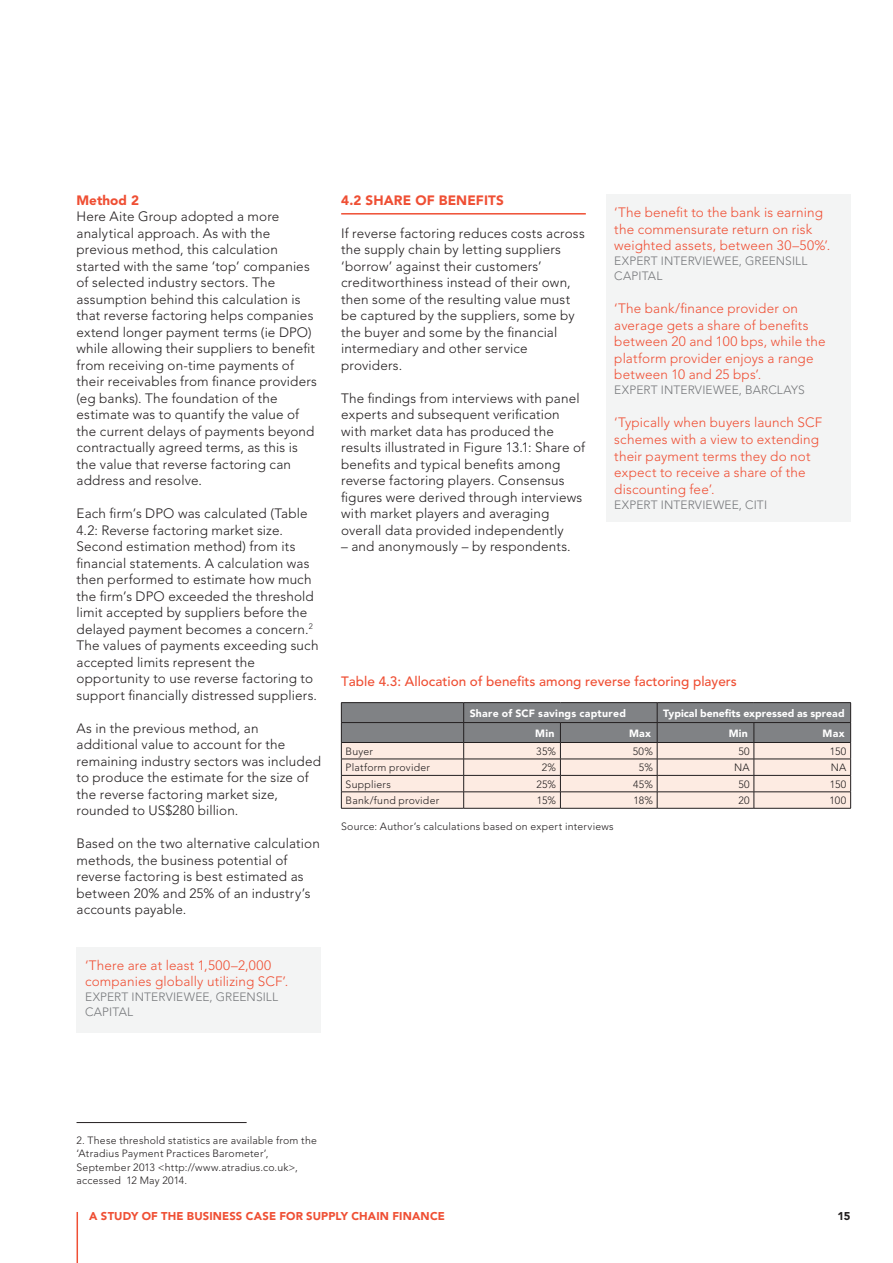
<style>
.page{position:relative;width:893px;height:1263px;background:#fff}
.page>*{position:absolute;margin:0;border:0;box-sizing:border-box;transform-origin:0 0}
.t1{font:300 13.5px/16.5px "Avenir LT Std";letter-spacing:.01em;color:#231f20}
.t2{font:300 13.5px/16.5px "Avenir LT Std";letter-spacing:.01em;color:#ef4f34}
.t3{font:500 13.5px "Avenir LT Std";color:#ef4f34}
.t4{font:900 13.5px "Avenir LT Std";letter-spacing:.005em;color:#ef4f34}
.t5{font:300 12px/15px "Avenir LT Std";letter-spacing:.015em;color:#76787b}
.t6{font:900 11.25px "Avenir LT Std";letter-spacing:.015em;color:#ef4f34}
.t7{font:900 11.25px "Avenir LT Std";color:#231f20}
.t8{font:300 10.5px/13.5px "Avenir LT Std";letter-spacing:.02em;color:#231f20}
.t9{font:900 10.5px "Avenir LT Std";letter-spacing:.01em;color:#fff}
</style>
<div class="page">
<hr style="left:77px;top:1212px;width:1px;height:51px;background:#ef4f34">
<hr style="left:77px;top:1122px;width:170px;height:1px;background:#231f20">
<div style="left:77px;top:947px;width:244px;height:85px;background:#f3f4f4"></div>
<hr style="left:341px;top:213px;width:245px;height:2px;background:#ef4f34">
<div style="left:606px;top:194px;width:244px;height:328px;background:#f3f4f4"></div>
<hr style="left:341px;top:702px;width:123px;height:1px;background:#231f20">
<hr style="left:464px;top:702px;width:96px;height:1px;background:#231f20">
<hr style="left:560px;top:702px;width:97px;height:1px;background:#231f20">
<hr style="left:657px;top:702px;width:97px;height:1px;background:#231f20">
<hr style="left:754px;top:702px;width:97px;height:1px;background:#231f20">
<svg style="left:341px;top:703px;width:510px;height:105px;background:#c2b9b4"></svg>
<hr style="left:341px;top:808px;width:123px;height:1px;background:#231f20">
<hr style="left:464px;top:808px;width:96px;height:1px;background:#231f20">
<hr style="left:560px;top:808px;width:97px;height:1px;background:#231f20">
<hr style="left:657px;top:808px;width:97px;height:1px;background:#231f20">
<hr style="left:754px;top:808px;width:97px;height:1px;background:#231f20">
<p class="t4" style="left:77px;top:194px;width:64px">Method 2</p>
<p class="t1" style="left:77px;top:209px;width:242px">Here Aite Group adopted a more analytical approach. As with the previous method, this calculation started with the same ‘top’ companies of selected industry sectors. The assumption behind this calculation is that reverse factoring helps companies extend longer payment terms (ie DPO) while allowing their suppliers to benefit from receiving on-time payments of their receivables from finance providers (eg banks). The foundation of the estimate was to quantify the value of the current delays of payments beyond contractually agreed terms, as this is the value that reverse factoring can address and resolve.</p>
<p class="t1" style="left:77px;top:506px;width:243px">Each firm’s DPO was calculated (Table 4.2: Reverse factoring market size.<br>Second estimation method) from its financial statements. A calculation was then performed to estimate how much the firm’s DPO exceeded the threshold limit accepted by suppliers before the delayed payment becomes a concern.<sup>2<br></sup>The values of payments exceeding such accepted limits represent the opportunity to use reverse factoring to support financially distressed suppliers.</p>
<p class="t1" style="left:77px;top:721px;width:246px">As in the previous method, an additional value to account for the remaining industry sectors was included to produce the estimate for the size of the reverse factoring market size, rounded to US$280 billion.</p>
<p class="t1" style="left:77px;top:836px;width:245px">Based on the two alternative calculation methods, the business potential of reverse factoring is best estimated as between 20% and 25% of an industry’s accounts payable.</p>
<p class="t2" style="left:85px;top:958px;width:205px">‘There are at least 1,500–2,000 companies globally utilizing SCF’.</p>
<p class="t5" style="left:85px;top:990px;width:195px">EXPERT INTERVIEWEE, GREENSILL<br>CAPITAL</p>
<p class="t4" style="left:341px;top:194px;width:164px">4.2 SHARE OF BENEFITS</p>
<p class="t1" style="left:341px;top:226px;width:245px">If reverse factoring reduces costs across the supply chain by letting suppliers ‘borrow’ against their customers’ creditworthiness instead of their own, then some of the resulting value must be captured by the suppliers, some by the buyer and some by the financial intermediary and other service providers.</p>
<p class="t1" style="left:341px;top:391px;width:245px">The findings from interviews with panel experts and subsequent verification with market data has produced the results illustrated in Figure 13.1: Share of benefits and typical benefits among reverse factoring players. Consensus figures were derived through interviews with market players and averaging overall data provided independently</p>
<p class="t1" style="left:341px;top:539px;width:231px">– and anonymously – by respondents.</p>
<p class="t2" style="left:614px;top:205px;width:218px">‘The benefit to the bank is earning the commensurate return on risk weighted assets, between 30–50%’.</p>
<p class="t5" style="left:614px;top:254px;width:195px">EXPERT INTERVIEWEE, GREENSILL<br>CAPITAL</p>
<p class="t2" style="left:614px;top:301px;width:213px">‘The bank/finance provider on average gets a share of benefits between 20 and 100 bps, while the platform provider enjoys a range between 10 and 25 bps’.</p>
<p class="t5" style="left:614px;top:384px;width:192px">EXPERT INTERVIEWEE, BARCLAYS</p>
<p class="t2" style="left:614px;top:416px;width:209px">‘Typically when buyers launch SCF schemes with a view to extending their payment terms they do not expect to receive a share of the discounting fee’.</p>
<p class="t5" style="left:614px;top:498px;width:154px">EXPERT INTERVIEWEE, CITI</p>
<p class="t3" style="left:341px;top:675px;width:397px">Table 4.3: Allocation of benefits among reverse factoring players</p>
<p class="t9" style="left:470px;top:708px;width:158px">Share of SCF savings captured</p>
<p class="t9" style="left:663px;top:708px;width:183px">Typical benefits expressed as spread</p>
<p class="t9" style="left:535px;top:728px;width:21px">Min</p>
<p class="t9" style="left:629px;top:728px;width:23px">Max</p>
<p class="t9" style="left:729px;top:728px;width:21px">Min</p>
<p class="t9" style="left:823px;top:728px;width:23px">Max</p>
<p class="t8" style="left:346px;top:745px;width:29px">Buyer</p>
<p class="t8" style="left:536px;top:745px;width:21px">35%</p>
<p class="t8" style="left:633px;top:745px;width:22px">50%</p>
<p class="t8" style="left:738px;top:745px;width:13px">50</p>
<p class="t8" style="left:830px;top:745px;width:18px">150</p>
<p class="t8" style="left:346px;top:761px;width:86px">Platform provider</p>
<p class="t8" style="left:542px;top:761px;width:16px">2%</p>
<p class="t8" style="left:639px;top:761px;width:16px">5%</p>
<p class="t8" style="left:734px;top:761px;width:17px">NA</p>
<p class="t8" style="left:831px;top:761px;width:17px">NA</p>
<p class="t8" style="left:346px;top:778px;width:47px">Suppliers</p>
<p class="t8" style="left:536px;top:778px;width:21px">25%</p>
<p class="t8" style="left:633px;top:778px;width:21px">45%</p>
<p class="t8" style="left:738px;top:778px;width:13px">50</p>
<p class="t8" style="left:830px;top:778px;width:18px">150</p>
<p class="t8" style="left:346px;top:794px;width:95px">Bank/fund provider</p>
<p class="t8" style="left:537px;top:794px;width:21px">15%</p>
<p class="t8" style="left:633px;top:794px;width:21px">18%</p>
<p class="t8" style="left:738px;top:794px;width:13px">20</p>
<p class="t8" style="left:829px;top:794px;width:18px">100</p>
<p class="t8" style="left:341px;top:821px;width:274px">Source: Author’s calculations based on expert interviews</p>
<p class="t8" style="left:77px;top:1134px;width:242px">2. These threshold statistics are available from the ‘Atradius Payment Practices Barometer’, September 2013 &lt;http://www.atradius.co.uk&gt;, accessed 12 May 2014.</p>
<p class="t6" style="left:89px;top:1211px;width:357px">A STUDY OF THE BUSINESS CASE FOR SUPPLY CHAIN FINANCE</p>
<p class="t7" style="left:837px;top:1211px;width:15px">15</p>
</div>
